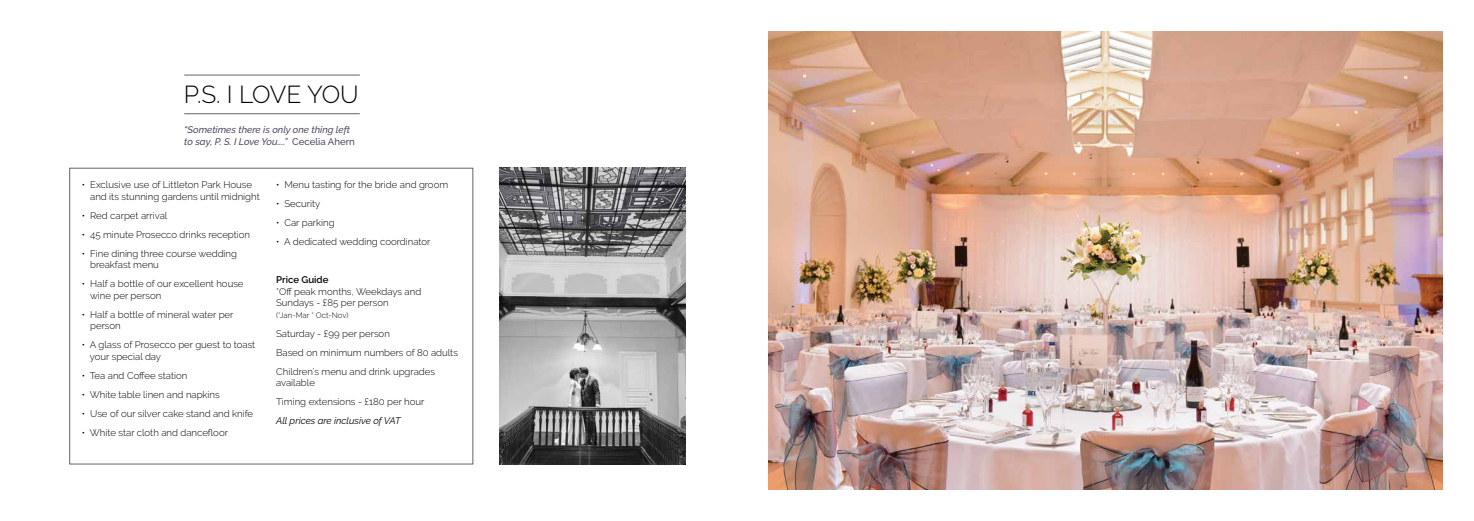
<style>
.page{position:relative;width:1474px;height:521px;background:#fff}
.page>*{position:absolute;margin:0;border:0;box-sizing:border-box;transform-origin:0 0}
.t1{font:300 24.5px "Raleway";color:#000}
.t2{font:300 9.62px/11.5px "Raleway";color:#000}
.t3{font:italic 500 9.62px/11.5px "Raleway";color:#504860}
.t4{font:italic 9.62px "Raleway";color:#000}
.t5{font:600 9.62px "Raleway";color:#000}
.t6{font:300 7.88px "Raleway";letter-spacing:-.005em;color:#000}
.s1{font-style:normal}
</style>
<div class="page">
<hr style="left:184px;top:113px;width:176px;height:1px;background:#636466">
<hr style="left:184px;top:75px;width:176px;height:1px;background:#636466">
<div style="left:69px;top:168px;width:404px;height:296px;border:1px solid #636466"></div>
<img style="left:768px;top:32px;width:674px;height:457px">
<img style="left:499px;top:168px;width:186px;height:296px">
<h1 class="t1" style="left:184px;top:80px;width:71px">p.s. i love</h1>
<h1 class="t1" style="left:307px;top:80px;width:53px">you</h1>
<p class="t3" style="left:184px;top:124px;width:172px">“Sometimes there is only one thing left to say, P. S. I Love You....” <span class="s1">Cecelia Ahern</span></p>
<p class="t2" style="left:90px;top:179px;width:171px;text-indent:-8px">• Exclusive use of Littleton Park House and its stunning gardens until midnight</p>
<p class="t2" style="left:82px;top:209px;width:87px">• Red carpet arrival</p>
<p class="t2" style="left:82px;top:228px;width:170px">• 45 minute Prosecco drinks reception</p>
<p class="t2" style="left:90px;top:247px;width:148px;text-indent:-8px">• Fine dining three course wedding breakfast menu</p>
<p class="t2" style="left:90px;top:278px;width:155px;text-indent:-8px">• Half a bottle of our excellent house wine per person</p>
<p class="t2" style="left:90px;top:309px;width:145px;text-indent:-8px">• Half a bottle of mineral water per person</p>
<p class="t2" style="left:90px;top:339px;width:167px;text-indent:-8px">• A glass of Prosecco per guest to toast your special day</p>
<p class="t2" style="left:82px;top:370px;width:107px">• Tea and Coffee station</p>
<p class="t2" style="left:82px;top:389px;width:139px">• White table linen and napkins</p>
<p class="t2" style="left:82px;top:408px;width:173px">• Use of our silver cake stand and knife</p>
<p class="t2" style="left:82px;top:427px;width:148px">• White star cloth and dancefloor</p>
<p class="t2" style="left:276px;top:179px;width:173px">• Menu tasting for the bride and groom</p>
<p class="t2" style="left:276px;top:198px;width:46px">• Security</p>
<p class="t2" style="left:276px;top:217px;width:60px">• Car parking</p>
<p class="t2" style="left:276px;top:236px;width:156px">• A dedicated wedding coordinator</p>
<p class="t5" style="left:276px;top:274px;width:54px">Price Guide</p>
<p class="t2" style="left:276px;top:285px;width:147px">*Off peak months, Weekdays and<br>Sundays - £85 per person</p>
<p class="t6" style="left:276px;top:310px;width:74px">(*Jan-Mar * Oct-Nov)</p>
<p class="t2" style="left:276px;top:324px;width:183px;line-height:19px">Saturday - £99 per person<br>Based on minimum numbers of 80 adults<br>Children’s menu and drink upgrades</p>
<p class="t2" style="left:276px;top:373px;width:150px;line-height:19px">available<br>Timing extensions - £180 per hour</p>
<p class="t4" style="left:276px;top:415px;width:126px">All prices are inclusive of VAT</p>
</div>
